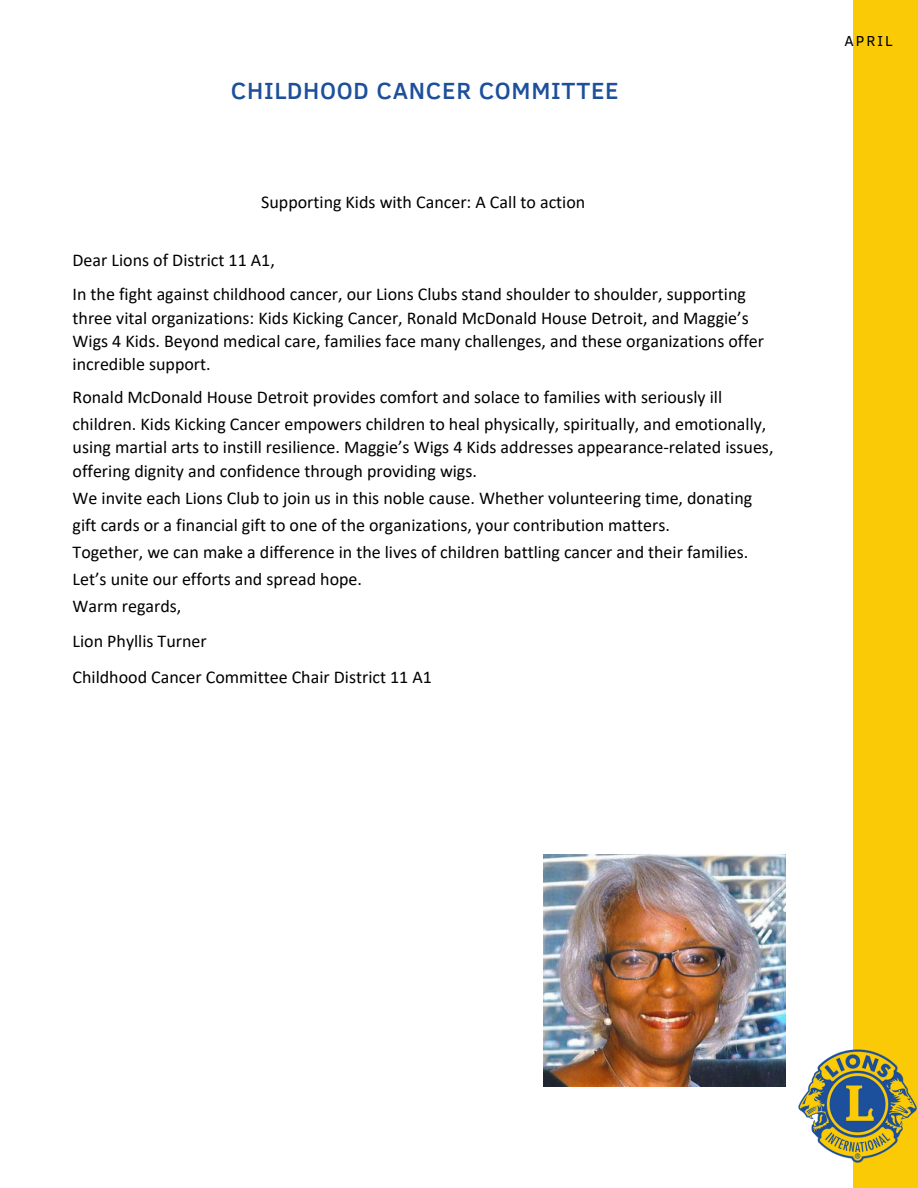
<style>
.page{position:relative;width:918px;height:1188px;background:#fff}
.page>*{position:absolute;margin:0;border:0;box-sizing:border-box;transform-origin:0 0}
.t1{font:500 24px "Clear Sans";letter-spacing:.03em;color:#1d4f9b}
.t2{font:18px/27px "Calibri";color:#000}
.t3{font:14.85px "Clear Sans";letter-spacing:.14em;color:#000001}
</style>
<div class="page">
<div style="left:853px;top:0;width:65px;height:1188px;background:#faca07"></div>
<img style="left:798px;top:1050px;width:119px;height:112px">
<img style="left:543px;top:854px;width:242px;height:232px">
<h1 class="t1" style="left:231px;top:74px;width:389px">CHILDHOOD CANCER COMMITTEE</h1>
<p class="t2" style="left:261px;top:190px;width:326px">Supporting Kids with Cancer: A Call to action</p>
<p class="t2" style="left:73px;top:244px;width:675px;line-height:34.8px">Dear Lions of District 11 A1,<br>In the fight against childhood cancer, our Lions Clubs stand shoulder to shoulder, supporting</p>
<p class="t2" style="left:73px;top:308px;width:693px;line-height:23.1px">three vital organizations: Kids Kicking Cancer, Ronald McDonald House Detroit, and Maggie’s<br>Wigs 4 Kids. Beyond medical care, families face many challenges, and these organizations offer incredible support.</p>
<p class="t2" style="left:73px;top:385px;width:695px">Ronald McDonald House Detroit provides comfort and solace to families with seriously ill children. Kids Kicking Cancer empowers children to heal physically, spiritually, and emotionally,</p>
<p class="t2" style="left:73px;top:437px;width:702px;line-height:23.7px">using martial arts to instill resilience. Maggie’s Wigs 4 Kids addresses appearance-related issues, offering dignity and confidence through providing wigs.</p>
<p class="t2" style="left:73px;top:486px;width:681px">We invite each Lions Club to join us in this noble cause. Whether volunteering time, donating gift cards or a financial gift to one of the organizations, your contribution matters.<br>Together, we can make a difference in the lives of children battling cancer and their families.<br>Let’s unite our efforts and spread hope.<br>Warm regards,</p>
<p class="t2" style="left:73px;top:624px;width:361px;line-height:36px">Lion Phyllis Turner<br>Childhood Cancer Committee Chair District 11 A1</p>
<p class="t3" style="left:844px;top:30px;width:50px">APRIL</p>
</div>
